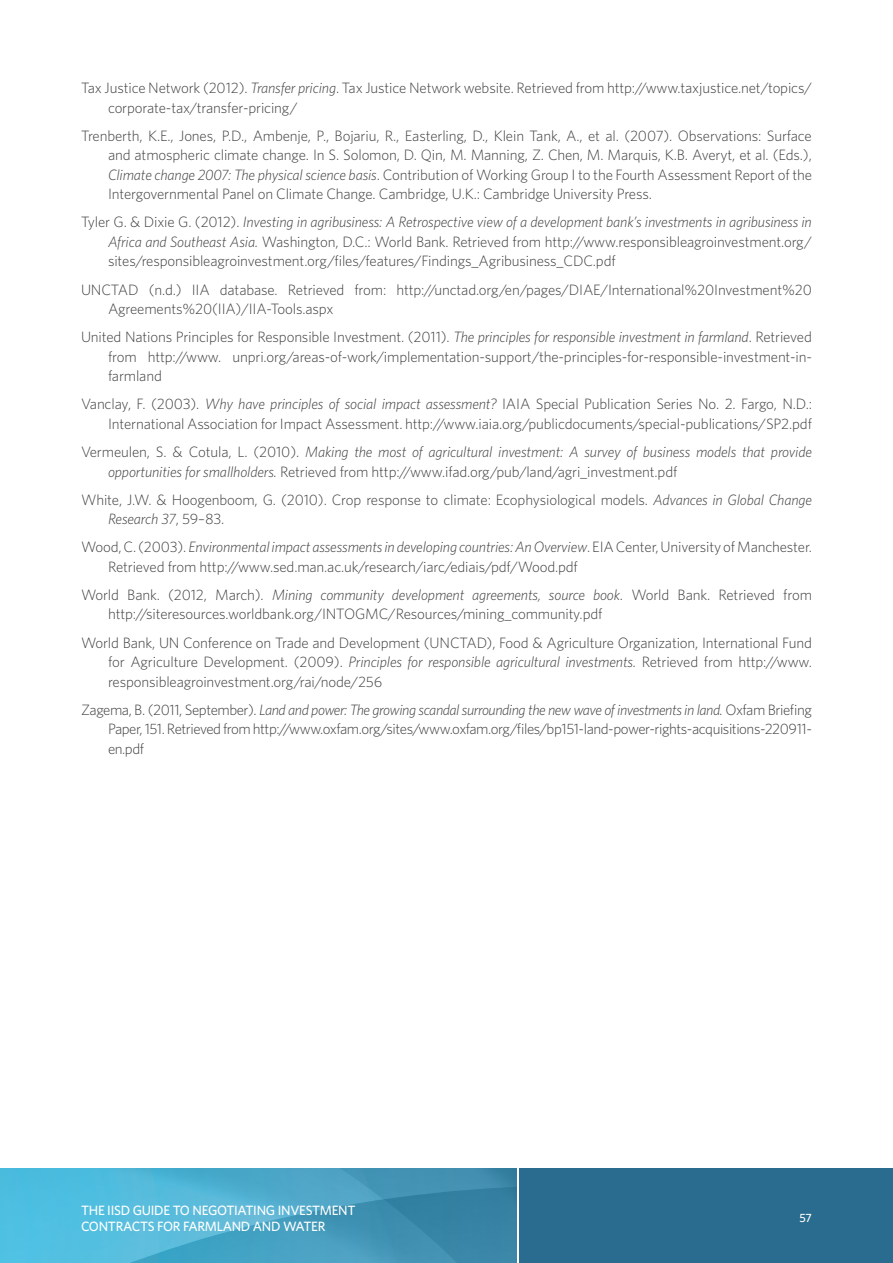
<style>
.page{position:relative;width:893px;height:1263px;background:#fff}
.page>*{position:absolute;margin:0;border:0;box-sizing:border-box;transform-origin:0 0}
.Body_copy{font:300 15px/19.5px "Whitney";letter-spacing:-.01em;color:#3e3e3f}
.Body_copy-2{font:italic 300 15px/19.5px "Whitney";letter-spacing:-.01em;color:#3e3e3f}
.t1{font:500 13.5px/16.5px "Whitney";letter-spacing:-.02em;color:#fff}
.t2{font:500 12px "Whitney";color:#fff}
.s1{font-style:italic}
.s2{font-style:normal}
</style>
<div class="page">
<div style="left:519px;top:1168px;width:374px;height:95px;background:#2a6c8f"></div>
<svg style="left:0;top:1168px;width:516px;height:95px;background:#49a6c8"></svg>
<p class="Body_copy" style="left:108px;top:78px;width:705px;text-indent:-27px">Tax Justice Network (2012). <span class="s1">Transfer pricing</span>. Tax Justice Network website. Retrieved from http://www.taxjustice.net/topics/ corporate-tax/transfer-pricing/</p>
<p class="Body_copy" style="left:108px;top:125px;width:705px;text-align:justify;text-indent:-27px">Trenberth, K.E., Jones, P.D., Ambenje, P., Bojariu, R., Easterling, D., Klein Tank, A., et al. (2007). Observations: Surface and atmospheric climate change. In S. Solomon, D. Qin, M. Manning, Z. Chen, M. Marquis, K.B. Averyt, et al. (Eds.), <span class="s1">Climate change 2007: The physical science basis</span>. Contribution of Working Group I to the Fourth Assessment Report of the Intergovernmental Panel on Climate Change. Cambridge, U.K.: Cambridge University Press.</p>
<p class="Body_copy" style="left:108px;top:212px;width:705px;text-align:justify;text-indent:-27px">Tyler G. &amp; Dixie G. (2012). <span class="s1">Investing in agribusiness: A Retrospective view of a development bank’s investments in agribusiness in Africa and Southeast Asia.</span> Washington, D.C.: World Bank. Retrieved from http://www.responsibleagroinvestment.org/ sites/responsibleagroinvestment.org/files/features/Findings_Agribusiness_CDC.pdf</p>
<p class="Body_copy" style="left:108px;top:279px;width:705px;text-indent:-27px">UNCTAD (n.d.) IIA database. Retrieved from: http://unctad.org/en/pages/DIAE/International%20Investment%20<br>Agreements%20(IIA)/IIA-Tools.aspx</p>
<p class="Body_copy" style="left:108px;top:327px;width:705px;text-align:justify;text-indent:-27px">United Nations Principles for Responsible Investment. (2011). <span class="s1">The principles for responsible investment in farmland</span>. Retrieved from http://www. unpri.org/areas-of-work/implementation-support/the-principles-for-responsible-investment-in&shy;farmland</p>
<p class="Body_copy" style="left:81px;top:394px;width:732px;text-align:right">Vanclay, F. (2003). <span class="s1">Why have principles of social impact assessment?</span> IAIA Special Publication Series No. 2. Fargo, N.D.:<br>International Association for Impact Assessment. http://www.iaia.org/publicdocuments/special-publications/SP2.pdf</p>
<p class="Body_copy-2" style="left:108px;top:442px;width:705px;text-indent:-27px"><span class="s2">Vermeulen, S. &amp; Cotula, L. (2010).</span> Making the most of agricultural investment: A survey of business models that provide opportunities for smallholders. <span class="s2">Retrieved from http://www.ifad.org/pub/land/agri_investment.pdf</span></p>
<p class="Body_copy" style="left:108px;top:489px;width:705px;text-indent:-27px">White, J.W. &amp; Hoogenboom, G. (2010). Crop response to climate: Ecophysiological models. <span class="s1">Advances in Global Change<br>Research 37</span>, 59–83.</p>
<p class="Body_copy" style="left:108px;top:537px;width:705px;text-indent:-27px">Wood, C. (2003). <span class="s1">Environmental impact assessments in developing countries: An Overview</span>. EIA Center, University of Manchester.<br>Retrieved from http://www.sed.man.ac.uk/research/iarc/ediais/pdf/Wood.pdf</p>
<p class="Body_copy" style="left:108px;top:584px;width:705px;text-indent:-27px">World Bank. (2012, March). <span class="s1">Mining community development agreements, source book</span>. World Bank. Retrieved from http://siteresources.worldbank.org/INTOGMC/Resources/mining_community.pdf</p>
<p class="Body_copy" style="left:108px;top:632px;width:705px;text-align:justify;text-indent:-27px">World Bank, UN Conference on Trade and Development (UNCTAD), Food &amp; Agriculture Organization, International Fund for Agriculture Development. (2009). <span class="s1">Principles for responsible agricultural investments.</span> Retrieved from http://www. responsibleagroinvestment.org/rai/node/256</p>
<p class="Body_copy" style="left:108px;top:699px;width:705px;text-align:justify;text-indent:-27px">Zagema, B. (2011, September). <span class="s1">Land and power: The growing scandal surrounding the new wave of investments in land.</span> Oxfam Briefing Paper, 151. Retrieved from http://www.oxfam.org/sites/www.oxfam.org/files/bp151-land-power-rights-acquisitions-220911- en.pdf</p>
<p class="t1" style="left:81px;top:1201px;width:276px">THE IISD GUIDE TO NEGOTIATING INVESTMENT<br>CONTRACTS FOR FARMLAND AND WATER</p>
<p class="t2" style="left:800px;top:1210px;width:14px">57</p>
</div>
